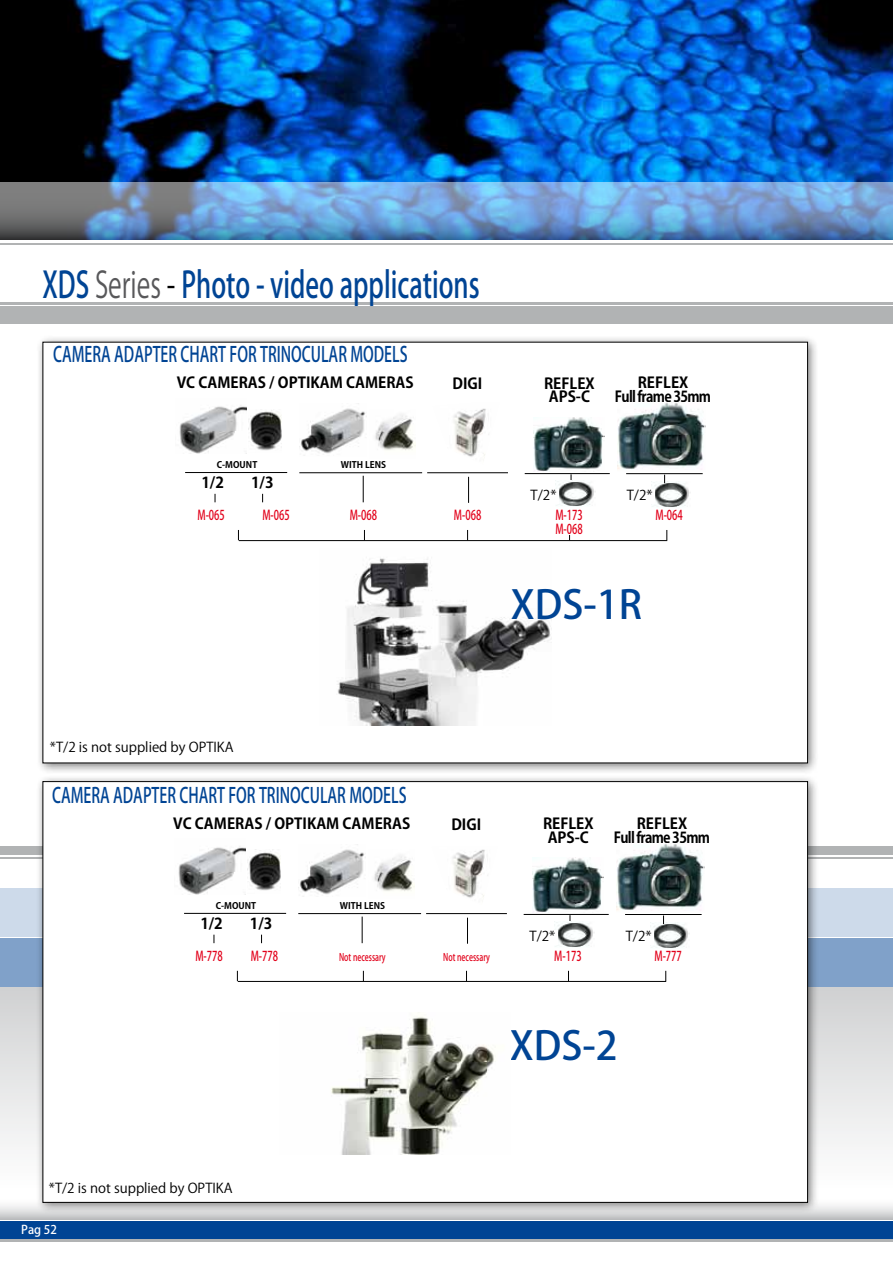
<style>
.page{position:relative;width:893px;height:1263px;background:#fff}
.page>*{position:absolute;margin:0;border:0;box-sizing:border-box;transform-origin:0 0}
.t1{font:500 39px "Koz Go Pro";color:#004494}
.t2{font:500 36px "Koz Go Pro";color:#004494;scale:.7 1}
.t3{font:500 21px "Koz Go Pro";color:#004494;scale:.7 1}
.t4{font:700 15px/13.5px "Koz Go Pro";color:#000;text-align:center}
.t5{font:700 15px/13.5px "Koz Go Pro";letter-spacing:-.05em;color:#000;text-align:center}
.t6{font:13.5px "Koz Go Pro";color:#000}
.t7{font:500 13.5px "Koz Go Pro";color:#e2001a;scale:.7 1}
.t8{font:500 12px "Koz Go Pro";color:#fff}
.t9{font:500 10.5px "Koz Go Pro";color:#e2001a;scale:.7 1}
.t10{font:700 9px "Koz Go Pro";color:#000}
.s1{font-weight:400;color:#58585a}
.s2{font-weight:400;color:#000}
</style>
<div class="page">
<div style="left:0;top:1221px;width:893px;height:17px;background:#004494"></div>
<hr style="left:0;top:303px;width:893px;height:2px;background:#b1b3b4">
<hr style="left:0;top:1240px;width:893px;height:2px;background:#b1b3b4">
<div style="left:0;top:306px;width:893px;height:17px;background:#b1b3b4"></div>
<svg style="left:0;top:1205px;width:893px;height:14px;background:#cecfd0"></svg>
<div style="left:0;top:988px;width:893px;height:200px;background:linear-gradient(to bottom,#d0d1d2,#fefefe)"></div>
<div style="left:0;top:846px;width:893px;height:8px;background:#b1b3b4"></div>
<hr style="left:0;top:857px;width:893px;height:1px;background:#b1b3b4">
<hr style="left:0;top:244px;width:893px;height:1px;background:#b1b3b4">
<div style="left:0;top:938px;width:893px;height:49px;background:#80a1c9"></div>
<div style="left:0;top:888px;width:893px;height:48px;background:#cddaea"></div>
<img style="left:0;top:0;width:893px;height:183px">
<img style="left:0;top:183px;width:893px;height:57px">
<div style="left:36px;top:335px;width:783px;height:439px;background:#000;opacity:.5"></div>
<div style="left:43px;top:342px;width:764px;height:421px;background:#fff"></div>
<img style="left:453px;top:408px;width:36px;height:49px">
<img style="left:375px;top:414px;width:40px;height:37px">
<img style="left:179px;top:405px;width:67px;height:49px">
<hr style="left:239px;top:540px;width:428px;height:1px;background:#000">
<hr style="left:185px;top:472px;width:102px;height:1px;background:#000">
<img style="left:533px;top:417px;width:71px;height:54px">
<img style="left:556px;top:480px;width:39px;height:26px">
<div style="left:528px;top:489px;width:31px;height:14px;background:#fff"></div>
<hr style="left:525px;top:473px;width:85px;height:1px;background:#000">
<hr style="left:299px;top:472px;width:123px;height:1px;background:#000">
<hr style="left:427px;top:472px;width:81px;height:1px;background:#000">
<svg style="left:468px;top:477px;width:1px;height:26px"></svg>
<hr style="left:626px;top:473px;width:77px;height:1px;background:#000">
<img style="left:651px;top:482px;width:40px;height:25px">
<div style="left:625px;top:489px;width:30px;height:14px;background:#fff"></div>
<svg style="left:363px;top:476px;width:1px;height:26px"></svg>
<img style="left:301px;top:408px;width:66px;height:48px">
<img style="left:250px;top:410px;width:32px;height:41px">
<img style="left:618px;top:402px;width:88px;height:68px">
<img style="left:337px;top:558px;width:215px;height:167px">
<div style="left:36px;top:774px;width:783px;height:439px;background:#000;opacity:.5"></div>
<div style="left:43px;top:781px;width:764px;height:421px;background:#fff"></div>
<img style="left:452px;top:849px;width:36px;height:49px">
<img style="left:374px;top:855px;width:40px;height:37px">
<img style="left:178px;top:846px;width:67px;height:49px">
<hr style="left:238px;top:981px;width:428px;height:1px;background:#000">
<hr style="left:184px;top:913px;width:102px;height:1px;background:#000">
<img style="left:532px;top:858px;width:71px;height:54px">
<img style="left:555px;top:921px;width:39px;height:26px">
<div style="left:527px;top:930px;width:31px;height:14px;background:#fff"></div>
<hr style="left:524px;top:914px;width:85px;height:1px;background:#000">
<hr style="left:298px;top:913px;width:123px;height:1px;background:#000">
<hr style="left:426px;top:913px;width:81px;height:1px;background:#000">
<svg style="left:467px;top:918px;width:1px;height:26px"></svg>
<hr style="left:625px;top:914px;width:77px;height:1px;background:#000">
<img style="left:650px;top:922px;width:40px;height:26px">
<div style="left:624px;top:930px;width:30px;height:14px;background:#fff"></div>
<svg style="left:362px;top:916px;width:1px;height:27px"></svg>
<img style="left:300px;top:849px;width:66px;height:48px">
<img style="left:249px;top:851px;width:32px;height:40px">
<img style="left:617px;top:843px;width:88px;height:68px">
<img style="left:331px;top:1016px;width:165px;height:138px">
<h2 class="t2" style="left:43px;top:262px;width:626px">XDS <span class="s1">Series</span> <span class="s2">-</span> photo - video applications</h2>
<h3 class="t3" style="left:53px;top:341px;width:508px">CAMERA ADAPTER CHART FOR TRINOCULAR MODELS</h3>
<p class="t4" style="left:177px;top:377px;width:239px">VC CAMERAS / OPTIKAM CAMERAS</p>
<p class="t10" style="left:217px;top:459px;width:42px">C-MOUNT</p>
<p class="t4" style="left:201px;top:477px;width:24px">1/2</p>
<p class="t4" style="left:251px;top:477px;width:24px">1/3</p>
<p class="t10" style="left:341px;top:459px;width:47px">WITH LENS</p>
<p class="t4" style="left:452px;top:378px;width:31px">DIGI</p>
<p class="t4" style="left:544px;top:377px;width:52px">REFLEX<br>APS-C</p>
<p class="t5" style="left:615px;top:377px;width:98px">REFLEX<br>Full frame 35mm</p>
<p class="t6" style="left:531px;top:486px;width:27px">T/2*</p>
<p class="t6" style="left:627px;top:486px;width:27px">T/2*</p>
<p class="t7" style="left:198px;top:507px;width:41px">M-065</p>
<p class="t7" style="left:262px;top:507px;width:41px">M-065</p>
<p class="t7" style="left:350px;top:507px;width:41px">M-068</p>
<p class="t7" style="left:454px;top:507px;width:41px">M-068</p>
<p class="t7" style="left:655px;top:507px;width:41px">M-064</p>
<p class="t7" style="left:555px;top:507px;width:41px">M-173</p>
<p class="t7" style="left:555px;top:521px;width:41px">M-068</p>
<h1 class="t1" style="left:511px;top:579px;width:133px">XDS-1R</h1>
<p class="t6" style="left:50px;top:738px;width:185px">*T/2 is not supplied by OPTIKA</p>
<h3 class="t3" style="left:52px;top:781px;width:508px">CAMERA ADAPTER CHART FOR TRINOCULAR MODELS</h3>
<p class="t4" style="left:173px;top:818px;width:239px">VC CAMERAS / OPTIKAM CAMERAS</p>
<p class="t10" style="left:216px;top:899px;width:42px">C-MOUNT</p>
<p class="t4" style="left:200px;top:918px;width:24px">1/2</p>
<p class="t4" style="left:250px;top:918px;width:24px">1/3</p>
<p class="t10" style="left:340px;top:899px;width:47px">WITH LENS</p>
<p class="t4" style="left:451px;top:818px;width:31px">DIGI</p>
<p class="t4" style="left:543px;top:818px;width:52px">REFLEX<br>APS-C</p>
<p class="t5" style="left:614px;top:818px;width:98px">REFLEX<br>Full frame 35mm</p>
<p class="t6" style="left:530px;top:927px;width:27px">T/2*</p>
<p class="t6" style="left:626px;top:927px;width:27px">T/2*</p>
<p class="t7" style="left:195px;top:948px;width:41px">M-778</p>
<p class="t7" style="left:251px;top:948px;width:41px">M-778</p>
<p class="t9" style="left:339px;top:951px;width:68px">Not necessary</p>
<p class="t9" style="left:443px;top:951px;width:68px">Not necessary</p>
<p class="t7" style="left:554px;top:948px;width:41px">M-173</p>
<p class="t7" style="left:654px;top:948px;width:41px">M-777</p>
<h1 class="t1" style="left:510px;top:1020px;width:109px">XDS-2</h1>
<p class="t6" style="left:49px;top:1179px;width:185px">*T/2 is not supplied by OPTIKA</p>
<p class="t8" style="left:21px;top:1222px;width:37px">Pag 52</p>
</div>
